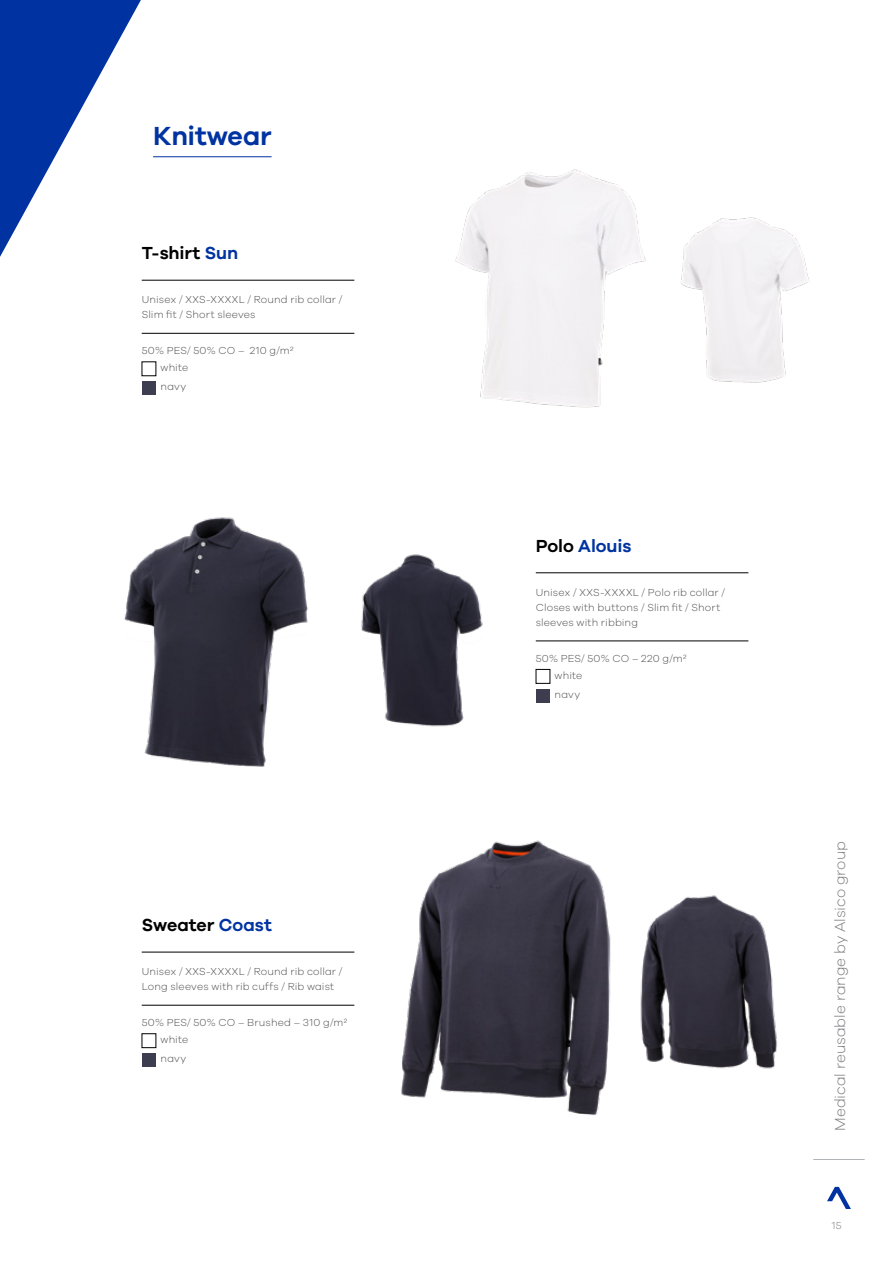
<style>
.page{position:relative;width:893px;height:1263px;background:#fff}
.page>*{position:absolute;margin:0;border:0;box-sizing:border-box;transform-origin:0 0}
.t1{font:600 27px "Galano Grotesque";letter-spacing:-.01em;color:#0033a1}
.t2{font:600 18px "Galano Grotesque";letter-spacing:-.005em;color:#000}
.t3{font:600 18px "Galano Grotesque";letter-spacing:-.005em;color:#0033a1}
.t4{font:300 15.15px "Galano Grotesque";letter-spacing:-.01em;color:#77787b}
.t5{font:300 10.5px/15px "Galano Grotesque";letter-spacing:.015em;color:#4d4d4f}
.t6{font:300 10.5px "Galano Grotesque";color:#77787b}
.s1{color:#0033a1}
.s2{color:#000}
</style>
<div class="page">
<svg style="left:827px;top:1187px;width:24px;height:22px"></svg>
<hr style="left:813px;top:1159px;width:52px;height:1px;background:#b1b4b6">
<svg style="left:0;top:0;width:141px;height:257px"></svg>
<hr style="left:142px;top:280px;width:212px;height:1px;background:#000">
<hr style="left:142px;top:333px;width:212px;height:1px;background:#000">
<div style="left:142px;top:381px;width:14px;height:14px;background:#3d3d50"></div>
<hr style="left:142px;top:952px;width:212px;height:1px;background:#000">
<hr style="left:142px;top:1005px;width:212px;height:1px;background:#000">
<div style="left:142px;top:1033px;width:14px;height:15px;border:1px solid #000"></div>
<div style="left:142px;top:1053px;width:14px;height:14px;background:#3d3d50"></div>
<hr style="left:536px;top:572px;width:212px;height:1px;background:#000">
<hr style="left:536px;top:640px;width:212px;height:1px;background:#000">
<div style="left:536px;top:669px;width:14px;height:15px;border:1px solid #000"></div>
<div style="left:536px;top:689px;width:14px;height:14px;background:#3d3d50"></div>
<img style="left:455px;top:169px;width:191px;height:239px">
<img style="left:401px;top:840px;width:210px;height:275px">
<img style="left:124px;top:517px;width:184px;height:250px">
<img style="left:681px;top:217px;width:129px;height:166px">
<img style="left:640px;top:895px;width:137px;height:174px">
<img style="left:361px;top:554px;width:122px;height:173px">
<hr style="left:153px;top:156px;width:119px;height:1px;background:#0033a1">
<h1 class="t1" style="left:153px;top:119px;width:120px">Knitwear</h1>
<h2 class="t2" style="left:142px;top:242px;width:98px">T-shirt <span class="s1">Sun</span></h2>
<p class="t5" style="left:142px;top:292px;width:202px">Unisex / XXS-XXXXL / Round rib collar /<br>Slim fit / Short sleeves</p>
<p class="t5" style="left:161px;top:342px;width:135px;line-height:16.5px;text-indent:-19px">50% PES/ 50% CO – 210 g/m<sup>2 </sup>white</p>
<p class="t5" style="left:161px;top:379px;width:27px">navy</p>
<h2 class="t2" style="left:142px;top:914px;width:132px">Sweater <span class="s1">Coast</span></h2>
<p class="t5" style="left:142px;top:964px;width:202px">Unisex / XXS-XXXXL / Round rib collar /<br>Long sleeves with rib cuffs / Rib waist</p>
<p class="t5" style="left:161px;top:1014px;width:188px;line-height:16.5px;text-indent:-19px">50% PES/ 50% CO – Brushed – 310 g/m<sup>2 </sup>white</p>
<p class="t5" style="left:161px;top:1051px;width:27px">navy</p>
<h2 class="t3" style="left:536px;top:534px;width:97px"><span class="s2">Polo</span> Alouis</h2>
<p class="t5" style="left:536px;top:585px;width:191px">Unisex / XXS-XXXXL / Polo rib collar /<br>Closes with buttons / Slim fit / Short sleeves with ribbing</p>
<p class="t5" style="left:555px;top:650px;width:134px;line-height:16.5px;text-indent:-19px">50% PES/ 50% CO – 220 g/m<sup>2 </sup>white</p>
<p class="t5" style="left:555px;top:687px;width:27px">navy</p>
<h3 class="t4" style="left:831px;top:1131px;width:291px;rotate:-90deg">Medical reusable range by Alsico group</h3>
<p class="t6" style="left:832px;top:1219px;width:11px">15</p>
</div>
